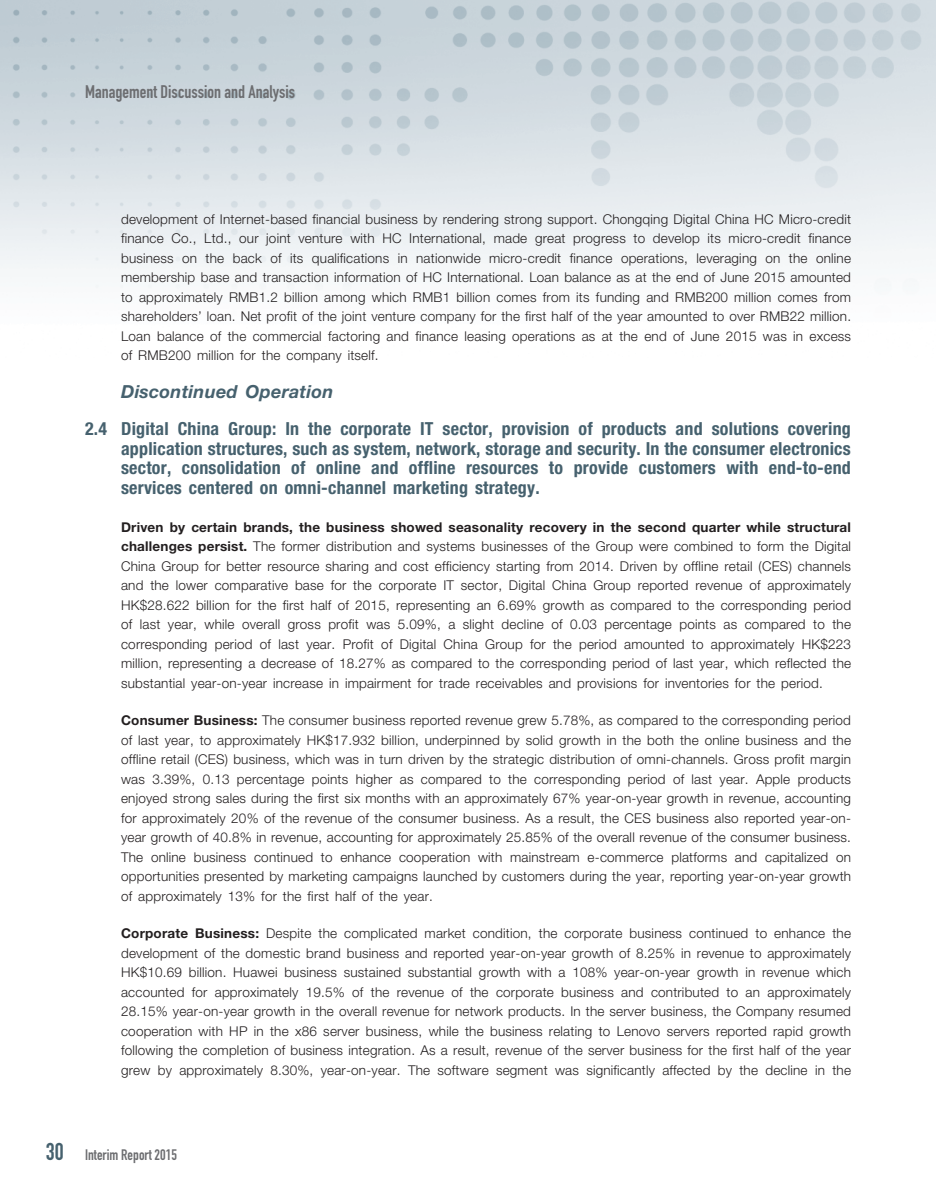
<style>
.page{position:relative;width:936px;height:1191px;background:#fff}
.page>*{position:absolute;margin:0;border:0;box-sizing:border-box;transform-origin:0 0}
._03_H1{font:700 condensed 18px/19.5px "Helvetica Neue LT Std";letter-spacing:.01em;color:#46616e;text-align:justify}
.t1{font:18px "DIN Engschrift Std";color:#6c6d70}
._03_H1-2{font:italic 700 18px "Helvetica Neue LT Std";letter-spacing:.015em;color:#46616e}
.t2{font:15px "DIN Engschrift Std";color:#6c6d70}
._12___P2{font:300 13.5px/19.5px "Helvetica Neue LT Std";letter-spacing:.015em;color:#231f20;text-align:justify}
.s1{font-weight:700}
.s2{font-size:24px;color:#46616e}
</style>
<div class="page">
<img style="left:0;top:0;width:935px;height:289px">
<h1 class="t1" style="left:85px;top:81px;width:212px">Management Discussion and Analysis</h1>
<p class="_12___P2" style="left:121px;top:209px;width:731px">development of Internet-based financial business by rendering strong support. Chongqing Digital China HC Micro-credit finance Co., Ltd., our joint venture with HC International, made great progress to develop its micro-credit finance business on the back of its qualifications in nationwide micro-credit finance operations, leveraging on the online membership base and transaction information of HC International. Loan balance as at the end of June 2015 amounted to approximately RMB1.2 billion among which RMB1 billion comes from its funding and RMB200 million comes from shareholders’ loan. Net profit of the joint venture company for the first half of the year amounted to over RMB22 million.<br>Loan balance of the commercial factoring and finance leasing operations as at the end of June 2015 was in excess of RMB200 million for the company itself.</p>
<p class="_03_H1-2" style="left:121px;top:380px;width:214px">Discontinued Operation</p>
<p class="_03_H1" style="left:121px;top:419px;width:731px;text-indent:-36px">2.4 Digital China Group: In the corporate IT sector, provision of products and solutions covering application structures, such as system, network, storage and security. In the consumer electronics sector, consolidation of online and offline resources to provide customers with end-to-end services centered on omni-channel marketing strategy.</p>
<p class="_12___P2" style="left:121px;top:516px;width:731px"><span class="s1">Driven by certain brands, the business showed seasonality recovery in the second quarter while structural challenges persist.</span> The former distribution and systems businesses of the Group were combined to form the Digital China Group for better resource sharing and cost efficiency starting from 2014. Driven by offline retail (CES) channels and the lower comparative base for the corporate IT sector, Digital China Group reported revenue of approximately HK$28.622 billion for the first half of 2015, representing an 6.69% growth as compared to the corresponding period of last year, while overall gross profit was 5.09%, a slight decline of 0.03 percentage points as compared to the corresponding period of last year. Profit of Digital China Group for the period amounted to approximately HK$223 million, representing a decrease of 18.27% as compared to the corresponding period of last year, which reflected the substantial year-on-year increase in impairment for trade receivables and provisions for inventories for the period.</p>
<p class="_12___P2" style="left:121px;top:710px;width:731px"><span class="s1">Consumer Business:</span> The consumer business reported revenue grew 5.78%, as compared to the corresponding period of last year, to approximately HK$17.932 billion, underpinned by solid growth in the both the online business and the offline retail (CES) business, which was in turn driven by the strategic distribution of omni-channels. Gross profit margin was 3.39%, 0.13 percentage points higher as compared to the corresponding period of last year. Apple products enjoyed strong sales during the first six months with an approximately 67% year-on-year growth in revenue, accounting for approximately 20% of the revenue of the consumer business. As a result, the CES business also reported year-on&shy;year growth of 40.8% in revenue, accounting for approximately 25.85% of the overall revenue of the consumer business.<br>The online business continued to enhance cooperation with mainstream e-commerce platforms and capitalized on opportunities presented by marketing campaigns launched by customers during the year, reporting year-on-year growth of approximately 13% for the first half of the year.</p>
<p class="_12___P2" style="left:121px;top:923px;width:731px"><span class="s1">Corporate Business:</span> Despite the complicated market condition, the corporate business continued to enhance the development of the domestic brand business and reported year-on-year growth of 8.25% in revenue to approximately HK$10.69 billion. Huawei business sustained substantial growth with a 108% year-on-year growth in revenue which accounted for approximately 19.5% of the revenue of the corporate business and contributed to an approximately 28.15% year-on-year growth in the overall revenue for network products. In the server business, the Company resumed cooperation with HP in the x86 server business, while the business relating to Lenovo servers reported rapid growth following the completion of business integration. As a result, revenue of the server business for the first half of the year grew by approximately 8.30%, year-on-year. The software segment was significantly affected by the decline in the</p>
<p class="t2" style="left:46px;top:1145px;width:132px"><span class="s2">30</span> Interim Report 2015</p>
</div>
